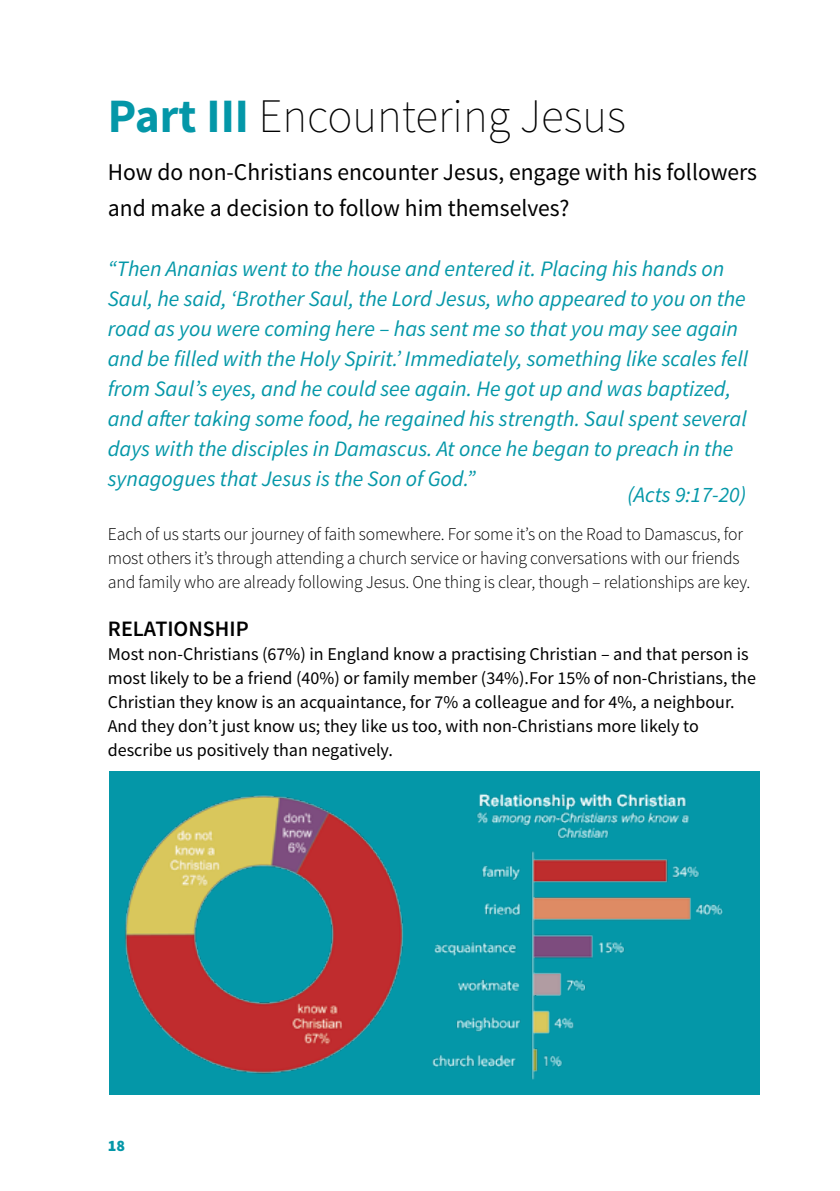
<style>
.page{position:relative;width:840px;height:1191px;background:#fff}
.page>*{position:absolute;margin:0;border:0;box-sizing:border-box;transform-origin:0 0}
.t1{font:200 48px "Source Sans Pro";color:#000}
.t2{font:24px/36px "Source Sans Pro";color:#000}
.t3{font:italic 22px/30px "Source Sans Pro";color:#0497a8}
.t4{font:600 22px "Source Sans Pro";color:#000}
.t5{font:18px/24px "Source Sans Pro";color:#000}
.t6{font:300 18px/24px "Source Sans Pro";letter-spacing:-.01em;color:#000}
.t7{font:900 16px "Source Sans Pro";color:#0497a8}
.s1{font-weight:700;color:#0497a8}
</style>
<div class="page">
<div style="left:109px;top:771px;width:650px;height:323px;background:#0497a8"></div>
<img style="left:125px;top:795px;width:278px;height:279px">
<img style="left:432px;top:781px;width:328px;height:311px">
<h1 class="t1" style="left:108px;top:87px;width:519px"><span class="s1">Part III</span> Encountering Jesus</h1>
<p class="t2" style="left:108px;top:154px;width:650px">How do non-Christians encounter Jesus, engage with his followers and make a decision to follow him themselves?</p>
<p class="t3" style="left:108px;top:253px;width:641px">“Then Ananias went to the house and entered it. Placing his hands on Saul, he said, ‘Brother Saul, the Lord Jesus, who appeared to you on the road as you were coming here – has sent me so that you may see again and be filled with the Holy Spirit.’ Immediately, something like scales fell from Saul’s eyes, and he could see again. He got up and was baptized, and after taking some food, he regained his strength. Saul spent several days with the disciples in Damascus. At once he began to preach in the synagogues that Jesus is the Son of God.”</p>
<p class="t3" style="left:627px;top:479px;width:120px">(Acts 9:17-20)</p>
<p class="t6" style="left:108px;top:522px;width:643px">Each of us starts our journey of faith somewhere. For some it’s on the Road to Damascus, for most others it’s through attending a church service or having conversations with our friends and family who are already following Jesus. One thing is clear, though – relationships are key.</p>
<p class="t4" style="left:108px;top:615px;width:142px">RELATIONSHIP</p>
<p class="t5" style="left:108px;top:642px;width:649px">Most non-Christians (67%) in England know a practising Christian – and that person is most likely to be a friend (40%) or family member (34%).For 15% of non-Christians, the Christian they know is an acquaintance, for 7% a colleague and for 4%, a neighbour.<br>And they don’t just know us; they like us too, with non-Christians more likely to describe us positively than negatively.</p>
<p class="t7" style="left:108px;top:1134px;width:19px">18</p>
</div>
